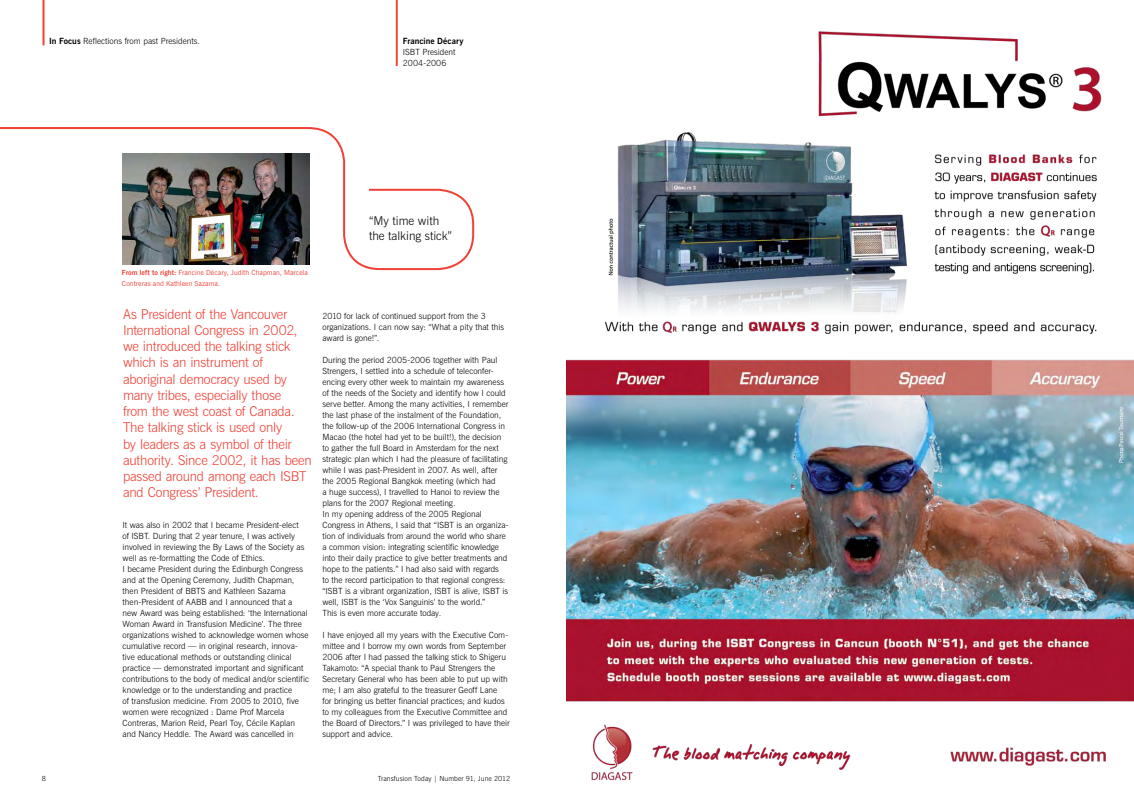
<style>
.page{position:relative;width:1134px;height:794px;background:#fff}
.page>*{position:absolute;margin:0;border:0;box-sizing:border-box;transform-origin:0 0}
.t1{font:300 13.5px/16.2px "News Gothic BT";letter-spacing:-.015em;color:#ef4135}
.t2{font:300 12px/15px "News Gothic BT";color:#000}
.t3{font:300 8.5px/11px "News Gothic BT";color:#000}
.t4{font:700 8.5px "News Gothic BT";letter-spacing:.005em;color:#000}
.t5{font:7px/11px "News Gothic BT";letter-spacing:.005em;color:#ef4135}
.t6{font:300 7px "News Gothic BT";letter-spacing:.005em;color:#000}
.s1{font-weight:700}
</style>
<div class="page">
<hr style="left:43px;top:0;width:2px;height:45px;background:#ef4135">
<hr style="left:396px;top:0;width:2px;height:66px;background:#ef4135">
<img style="left:567px;top:31px;width:567px;height:750px">
<img style="left:0;top:127px;width:475px;height:144px">
<p class="t3" style="left:49px;top:35px;width:152px"><span class="s1">In Focus</span> Reflections from past Presidents.</p>
<p class="t4" style="left:403px;top:36px;width:62px">Francine Décary</p>
<p class="t3" style="left:403px;top:46px;width:54px">ISBT President<br>2004-2006</p>
<p class="t5" style="left:122px;top:267px;width:188px"><span class="s1">From left to right:</span> Francine Décary, Judith Chapman, Marcela<br>Contreras and Kathleen Sazama.</p>
<p class="t1" style="left:123px;top:306px;width:190px">As President of the Vancouver<br>International Congress in 2002, we introduced the talking stick which is an instrument of aboriginal democracy used by many tribes, especially those<br>from the west coast of Canada.<br>The talking stick is used only<br>by leaders as a symbol of their authority. Since 2002, it has been passed around among each ISBT and Congress’ President.</p>
<p class="t3" style="left:123px;top:519px;width:188px">It was also in 2002 that I became President-elect<br>of ISBT. During that 2 year tenure, I was actively involved in reviewing the By Laws of the Society as well as re-formatting the Code of Ethics.<br>I became President during the Edinburgh Congress and at the Opening Ceremony, Judith Chapman, then President of BBTS and Kathleen Sazama then-President of AABB and I announced that a new Award was being established: ‘the International Woman Award in Transfusion Medicine’. The three organizations wished to acknowledge women whose cumulative record — in original research, innova&shy;tive educational methods or outstanding clinical practice — demonstrated important and significant contributions to the body of medical and/or scientific knowledge or to the understanding and practice<br>of transfusion medicine. From 2005 to 2010, five women were recognized : Dame Prof Marcela Contreras, Marion Reid, Pearl Toy, Cécile Kaplan and Nancy Heddle. The Award was cancelled in</p>
<h2 class="t2" style="left:369px;top:213px;width:85px">“My time with the talking stick”</h2>
<p class="t3" style="left:322px;top:310px;width:183px">2010 for lack of continued support from the 3 organizations. I can now say: “What a pity that this award is gone!”.</p>
<p class="t3" style="left:322px;top:354px;width:188px">During the period 2005-2006 together with Paul Strengers, I settled into a schedule of teleconfer&shy;encing every other week to maintain my awareness of the needs of the Society and identify how I could serve better. Among the many activities, I remember the last phase of the instalment of the Foundation, the follow-up of the 2006 International Congress in Macao (the hotel had yet to be built!), the decision to gather the full Board in Amsterdam for the next strategic plan which I had the pleasure of facilitating while I was past-President in 2007. As well, after the 2005 Regional Bangkok meeting (which had<br>a huge success), I travelled to Hanoi to review the plans for the 2007 Regional meeting.<br>In my opening address of the 2005 Regional Congress in Athens, I said that “ISBT is an organiza&shy;tion of individuals from around the world who share a common vision: integrating scientific knowledge into their daily practice to give better treatments and hope to the patients.” I had also said with regards<br>to the record participation to that regional congress: “ISBT is a vibrant organization, ISBT is alive, ISBT is well, ISBT is the ‘Vox Sanguinis’ to the world.”<br>This is even more accurate today.</p>
<p class="t3" style="left:322px;top:629px;width:189px">I have enjoyed all my years with the Executive Com&shy;mittee and I borrow my own words from September 2006 after I had passed the talking stick to Shigeru Takamoto: “A special thank to Paul Strengers the Secretary General who has been able to put up with me; I am also grateful to the treasurer Geoff Lane<br>for bringing us better financial practices; and kudos to my colleagues from the Executive Committee and the Board of Directors.” I was privileged to have their support and advice.</p>
<p class="t6" style="left:42px;top:774px;width:6px">8</p>
<p class="t6" style="left:378px;top:774px;width:134px">Transfusion Today | Number 91, June 2012</p>
</div>
